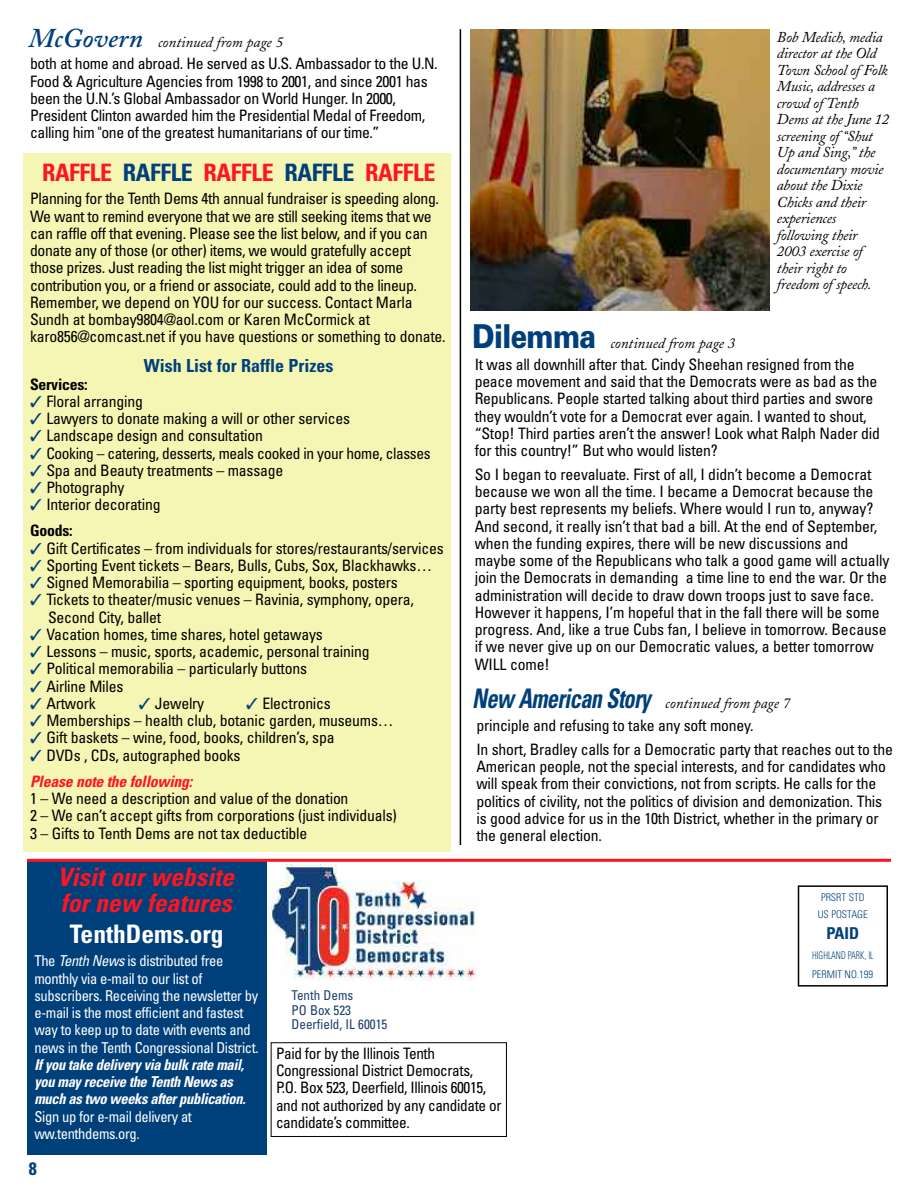
<style>
.page{position:relative;width:918px;height:1188px;background:#fff}
.page>*{position:absolute;margin:0;border:0;box-sizing:border-box;transform-origin:0 0}
.t1{font:italic 700 condensed 25.5px/25.5px "Univers";color:#ff1521}
.t2{font:700 condensed 25.5px "Univers";color:#fff}
.t3{font:700 condensed 24px "Univers";letter-spacing:-.015em;color:#ff1521}
.t4{font:700 condensed 18px "Univers";color:#00407a}
.t5{font:700 condensed 16.35px "Univers";color:#00407a}
.t6{font:condensed 15.75px/17.2px "Univers";letter-spacing:-.015em;color:#000}
.t7{font:700 condensed 15.75px "Univers";letter-spacing:-.015em;color:#000}
.t8{font:italic 15px/16.5px "Adobe Caslon";letter-spacing:-.015em;color:#000}
.t9{font:condensed 15px/17.2px "Univers";letter-spacing:-.025em;color:#fff}
.t10{font:italic 700 condensed 15px/17.2px "Univers";letter-spacing:-.025em;color:#fff}
.t11{font:condensed 13.5px/14.2px "Univers";color:#1c3f68}
.t12{font:300 condensed 10.5px/19.5px "Univers";color:#00407a;scale:.8 1}
.t13{font:300 condensed 10.5px/17.1px "Univers";color:#00407a;text-align:center}
.s1{font-weight:600;font-size:27px;color:#00407a}
.s2{color:#00407a}
.s3{font-weight:700}
.s4{font-weight:700;font-style:italic;color:#ff1521}
.s5{font-family:"Univers";font-weight:900;font-style:normal;font-size:33px;color:#00407a}
.s6{font-family:"Univers";font-weight:700;font-stretch:condensed;font-size:27px;color:#00407a}
.s7{font-style:italic}
</style>
<div class="page">
<div style="left:23px;top:153px;width:428px;height:698px;background:#f5f6b3"></div>
<img style="left:269px;top:865px;width:208px;height:115px">
<div style="left:798px;top:885px;width:90px;height:102px;border:2px solid #000"></div>
<div style="left:27px;top:860px;width:239px;height:295px;background:#00407a"></div>
<div style="left:271px;top:1042px;width:236px;height:95px;border:1px solid #000"></div>
<hr style="left:27px;top:859px;width:864px;height:3px;background:#ff1521">
<hr style="left:460px;top:29px;width:1px;height:816px;background:#000">
<img style="left:470px;top:29px;width:300px;height:281px">
<p class="t8" style="left:28px;top:36px;width:256px"><span class="s1">McGovern</span> continued from page 5</p>
<p class="t8" style="left:777px;top:31px;width:114px">Bob Medich, media director at the Old<br>Town School of Folk<br>Music, addresses a crowd of Tenth<br>Dems at the June 12 screening of “Shut<br>Up and Sing,” the documentary movie about the Dixie<br>Chicks and their experiences following their<br>2003 exercise of their right to freedom of speech.</p>
<p class="t6" style="left:30px;top:57px;width:409px">both at home and abroad. He served as U.S. Ambassador to the U.N.<br>Food &amp; Agriculture Agencies from 1998 to 2001, and since 2001 has been the U.N.’s Global Ambassador on World Hunger. In 2000, President Clinton awarded him the Presidential Medal of Freedom, calling him "one of the greatest humanitarians of our time.”</p>
<h2 class="t3" style="left:42px;top:163px;width:395px">RAFFLE <span class="s2">RAFFLE</span> RAFFLE <span class="s2">RAFFLE</span> RAFFLE</h2>
<p class="t6" style="left:30px;top:191px;width:417px">Planning for the Tenth Dems 4th annual fundraiser is speeding along.<br>We want to remind everyone that we are still seeking items that we can raffle off that evening. Please see the list below, and if you can donate any of those (or other) items, we would gratefully accept those prizes. Just reading the list might trigger an idea of some contribution you, or a friend or associate, could add to the lineup.<br>Remember, we depend on YOU for our success. Contact Marla Sundh at bombay9804@aol.com or Karen McCormick at karo856@comcast.net if you have questions or something to donate.</p>
<p class="t4" style="left:144px;top:359px;width:191px">Wish List for Raffle Prizes</p>
<p class="t7" style="left:30px;top:378px;width:59px">Services:</p>
<p class="t6" style="left:30px;top:394px;width:114px"><span class="s2">✓</span> Floral arranging</p>
<p class="t6" style="left:30px;top:411px;width:321px"><span class="s2">✓</span> Lawyers to donate making a will or other services</p>
<p class="t6" style="left:30px;top:428px;width:234px"><span class="s2">✓</span> Landscape design and consultation</p>
<p class="t6" style="left:30px;top:446px;width:402px"><span class="s2">✓</span> Cooking – catering, desserts, meals cooked in your home, classes</p>
<p class="t6" style="left:30px;top:463px;width:255px"><span class="s2">✓</span> Spa and Beauty treatments – massage</p>
<p class="t6" style="left:30px;top:480px;width:96px"><span class="s2">✓</span> Photography</p>
<p class="t6" style="left:30px;top:493px;width:132px;line-height:26.2px"><span class="s2">✓</span> Interior decorating<br><span class="s3">Goods:</span></p>
<p class="t6" style="left:30px;top:541px;width:415px"><span class="s2">✓</span> Gift Certificates – from individuals for stores/restaurants/services</p>
<p class="t6" style="left:30px;top:558px;width:403px"><span class="s2">✓</span> Sporting Event tickets – Bears, Bulls, Cubs, Sox, Blackhawks…</p>
<p class="t6" style="left:30px;top:575px;width:369px"><span class="s2">✓</span> Signed Memorabilia – sporting equipment, books, posters</p>
<p class="t6" style="left:48px;top:593px;width:367px;text-indent:-18px"><span class="s2">✓</span> Tickets to theater/music venues – Ravinia, symphony, opera,<br>Second City, ballet</p>
<p class="t6" style="left:30px;top:627px;width:294px"><span class="s2">✓</span> Vacation homes, time shares, hotel getaways</p>
<p class="t6" style="left:30px;top:644px;width:341px"><span class="s2">✓</span> Lessons – music, sports, academic, personal training</p>
<p class="t6" style="left:30px;top:662px;width:278px"><span class="s2">✓</span> Political memorabilia – particularly buttons</p>
<p class="t6" style="left:30px;top:679px;width:95px"><span class="s2">✓</span> Airline Miles</p>
<p class="t6" style="left:30px;top:696px;width:67px"><span class="s2">✓</span> Artwork</p>
<p class="t6" style="left:139px;top:696px;width:67px"><span class="s2">✓</span> Jewelry</p>
<p class="t6" style="left:246px;top:696px;width:86px"><span class="s2">✓</span> Electronics</p>
<p class="t6" style="left:30px;top:713px;width:365px"><span class="s2">✓</span> Memberships – health club, botanic garden, museums…</p>
<p class="t6" style="left:30px;top:731px;width:306px"><span class="s2">✓</span> Gift baskets – wine, food, books, children’s, spa</p>
<p class="t6" style="left:30px;top:743px;width:212px;line-height:26.2px"><span class="s2">✓</span> DVDs , CDs, autographed books<br><span class="s4">Please note the following:</span></p>
<p class="t6" style="left:30px;top:791px;width:368px">1 – We need a description and value of the donation<br>2 – We can’t accept gifts from corporations (just individuals)<br>3 – Gifts to Tenth Dems are not tax deductible</p>
<p class="t8" style="left:472px;top:337px;width:265px"><span class="s5">Dilemma</span> continued from page 3</p>
<p class="t6" style="left:475px;top:357px;width:407px">It was all downhill after that. Cindy Sheehan resigned from the peace movement and said that the Democrats were as bad as the Republicans. People started talking about third parties and swore they wouldn’t vote for a Democrat ever again. I wanted to shout, “Stop! Third parties aren’t the answer! Look what Ralph Nader did for this country!” But who would listen?</p>
<p class="t6" style="left:475px;top:467px;width:416px">So I began to reevaluate. First of all, I didn’t become a Democrat because we won all the time. I became a Democrat because the party best represents my beliefs. Where would I run to, anyway?<br>And second, it really isn’t that bad a bill. At the end of September, when the funding expires, there will be new discussions and maybe some of the Republicans who talk a good game will actually join the Democrats in demanding a time line to end the war. Or the administration will decide to draw down troops just to save face.<br>However it happens, I’m hopeful that in the fall there will be some progress. And, like a true Cubs fan, I believe in tomorrow. Because if we never give up on our Democratic values, a better tomorrow WILL come!</p>
<p class="t8" style="left:472px;top:697px;width:320px"><span class="s6">New American Story</span> continued from page 7</p>
<p class="t6" style="left:476px;top:715px;width:418px;line-height:23.7px">principle and refusing to take any soft money.<br>In short, Bradley calls for a Democratic party that reaches out to the</p>
<p class="t6" style="left:476px;top:759px;width:411px">American people, not the special interests, and for candidates who will speak from their convictions, not from scripts. He calls for the politics of civility, not the politics of division and demonization. This is good advice for us in the 10th District, whether in the primary or the general election.</p>
<h1 class="t1" style="left:58px;top:867px;width:178px">Visit our website for new features</h1>
<h1 class="t2" style="left:70px;top:924px;width:155px">TenthDems.org</h1>
<p class="t9" style="left:34px;top:954px;width:226px">The <span class="s7">Tenth News</span> is distributed free monthly via e-mail to our list of subscribers. Receiving the newsletter by e-mail is the most efficient and fastest way to keep up to date with events and news in the Tenth Congressional District.</p>
<p class="t10" style="left:34px;top:1057px;width:213px">If you take delivery via bulk rate mail, you may receive the Tenth News as much as two weeks after publication.</p>
<p class="t9" style="left:34px;top:1109px;width:159px">Sign up for e-mail delivery at ww.tenthdems.org.</p>
<p class="t4" style="left:29px;top:1162px;width:9px">8</p>
<p class="t11" style="left:292px;top:990px;width:97px">Tenth Dems<br>PO Box 523<br>Deerfield, IL 60015</p>
<p class="t6" style="left:276px;top:1046px;width:227px">Paid for by the Illinois Tenth Congressional District Democrats,<br>P.O. Box 523, Deerfield, Illinois 60015, and not authorized by any candidate or candidate’s committee.</p>
<p class="t13" style="left:818px;top:889px;width:52px">PRSRT STD<br>US POSTAGE</p>
<p class="t5" style="left:826px;top:928px;width:34px">PAID</p>
<p class="t12" style="left:812px;top:946px;width:78px">HIGHLAND PARK, IL<br>PERMIT NO.199</p>
</div>
